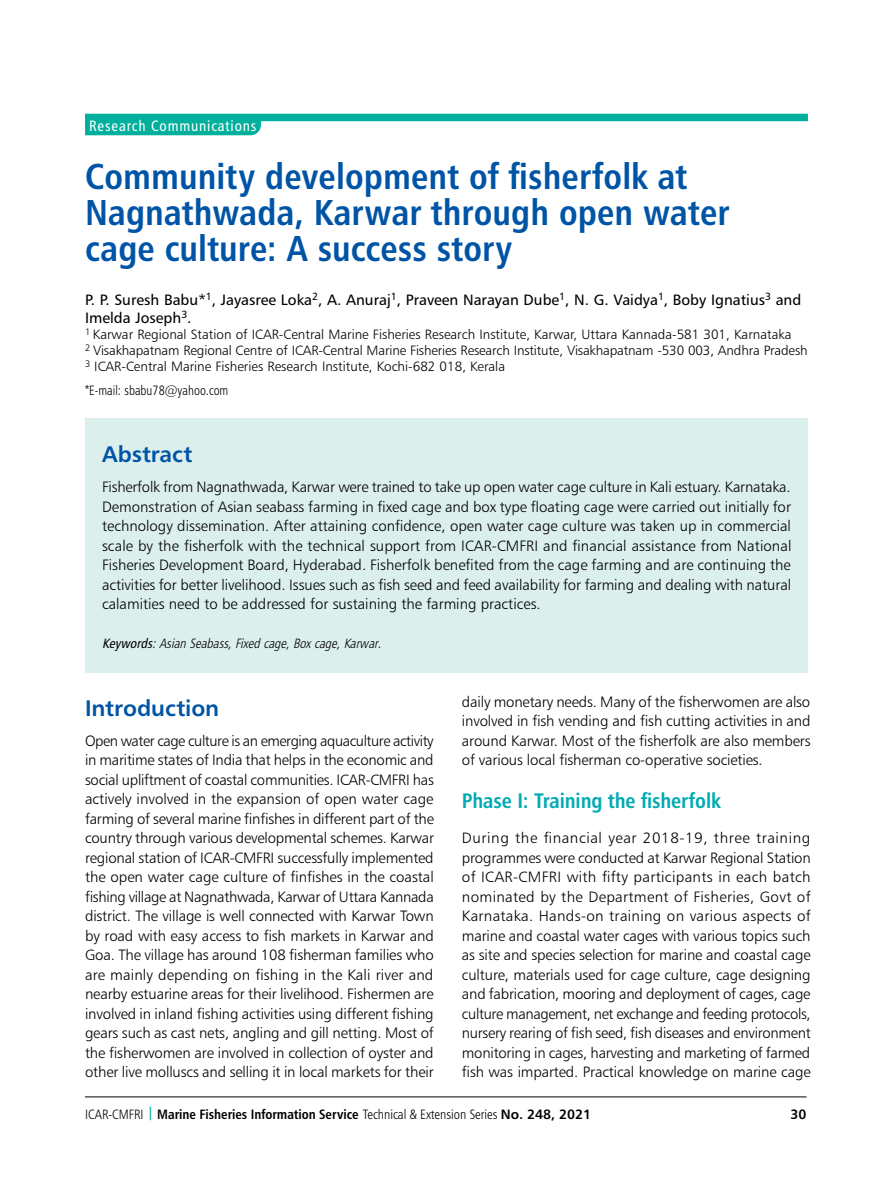
<style>
.page{position:relative;width:893px;height:1191px;background:#fff}
.page>*{position:absolute;margin:0;border:0;box-sizing:border-box;transform-origin:0 0}
.t1{font:36px/36px "Humanist 777 BT Bold Condensed B";letter-spacing:.005em;color:#0054a6}
.t2{font:22.5px "Humanist 777 BT Bold B";letter-spacing:-.005em;color:#0054a6}
.t3{font:21px "Humanist 777 BT Bold Condensed B";letter-spacing:-.005em;color:#00aab3}
.t4{font:15px/19.5px "Humanist 777 BT Light B";letter-spacing:-.01em;color:#000;text-align:justify}
.t5{font:15px/18px "Humanist 777 BT Roman B";color:#000}
.t6{font:15px "Humanist 777 BT Roman Condensed B";letter-spacing:.055em;color:#fff}
.t7{font:13.5px/16.2px "Humanist 777 BT Light B";color:#000}
.t8{font:13.5px "Humanist 777 BT Light Condensed B";color:#000}
.t9{font:italic 13.5px "Humanist 777 BT Light Condensed B";color:#000}
.t10{font:13.5px "Humanist 777 BT Light Condensed B";color:#000;scale:.95 1}
.t11{font:13.5px "Humanist 777 BT Bold B";color:#000}
.s1{font-family:"Humanist 777 BT Roman Condensed B"}
.s2{font-family:"Humanist 777 BT Bold Condensed B";color:#00b09d}
.s3{font-family:"Humanist 777 BT Bold Condensed B"}
.s4{font-family:"Humanist 777 BT Bold B"}
</style>
<div class="page">
<hr style="left:85px;top:1096px;width:721px;height:1px;background:#000">
<div style="left:85px;top:114px;width:723px;height:7px;background:#00b09d"></div>
<div style="left:85px;top:121px;width:176px;height:14px;background:#00b09d"></div>
<div style="left:85px;top:418px;width:723px;height:254px;background:#dbefec"></div>
<p class="t6" style="left:89px;top:116px;width:169px">Research Communications</p>
<h1 class="t1" style="left:85px;top:158px;width:646px">Community development of fisherfolk at<br>Nagnathwada, Karwar through open water cage culture: A success story</h1>
<p class="t5" style="left:85px;top:290px;width:718px">P. P. Suresh Babu*<sup>1</sup>, Jayasree Loka<sup>2</sup>, A. Anuraj<sup>1</sup>, Praveen Narayan Dube<sup>1</sup>, N. G. Vaidya<sup>1</sup>, Boby Ignatius<sup>3</sup> and<br>Imelda Joseph<sup>3</sup>.</p>
<p class="t7" style="left:85px;top:326px;width:724px"><sup>1</sup> Karwar Regional Station of ICAR-Central Marine Fisheries Research Institute, Karwar, Uttara Kannada-581 301, Karnataka<br><sup>2</sup> Visakhapatnam Regional Centre of ICAR-Central Marine Fisheries Research Institute, Visakhapatnam -530 003, Andhra Pradesh<br><sup>3</sup> ICAR-Central Marine Fisheries Research Institute, Kochi-682 018, Kerala</p>
<p class="t10" style="left:85px;top:382px;width:152px">*E-mail: sbabu78@yahoo.com</p>
<h2 class="t2" style="left:102px;top:439px;width:92px">Abstract</h2>
<p class="t4" style="left:102px;top:477px;width:691px">Fisherfolk from Nagnathwada, Karwar were trained to take up open water cage culture in Kali estuary. Karnataka.<br>Demonstration of Asian seabass farming in fixed cage and box type floating cage were carried out initially for technology dissemination. After attaining confidence, open water cage culture was taken up in commercial scale by the fisherfolk with the technical support from ICAR-CMFRI and financial assistance from National Fisheries Development Board, Hyderabad. Fisherfolk benefited from the cage farming and are continuing the activities for better livelihood. Issues such as fish seed and feed availability for farming and dealing with natural calamities need to be addressed for sustaining the farming practices.</p>
<p class="t9" style="left:102px;top:635px;width:284px"><span class="s1">Keywords</span>:AsianSeabass,Fixedcage,Boxcage,Karwar.</p>
<h2 class="t2" style="left:85px;top:693px;width:136px">Introduction</h2>
<p class="t4" style="left:85px;top:730px;width:350px">Open water cage culture is an emerging aquaculture activity in maritime states of India that helps in the economic and social upliftment of coastal communities. ICAR-CMFRI has actively involved in the expansion of open water cage farming of several marine finfishes in different part of the country through various developmental schemes. Karwar regional station of ICAR-CMFRI successfully implemented the open water cage culture of finfishes in the coastal fishing village at Nagnathwada, Karwar of Uttara Kannada district. The village is well connected with Karwar Town by road with easy access to fish markets in Karwar and Goa. The village has around 108 fisherman families who are mainly depending on fishing in the Kali river and nearby estuarine areas for their livelihood. Fishermen are involved in inland fishing activities using different fishing gears such as cast nets, angling and gill netting. Most of the fisherwomen are involved in collection of oyster and other live molluscs and selling it in local markets for their</p>
<p class="t4" style="left:462px;top:691px;width:350px">daily monetary needs. Many of the fisherwomen are also involved in fish vending and fish cutting activities in and around Karwar. Most of the fisherfolk are also members of various local fisherman co-operative societies.</p>
<h3 class="t3" style="left:462px;top:787px;width:260px">Phase I: Training the fisherfolk</h3>
<p class="t4" style="left:462px;top:828px;width:350px">During the financial year 2018-19, three training programmes were conducted at Karwar Regional Station of ICAR-CMFRI with fifty participants in each batch nominated by the Department of Fisheries, Govt of Karnataka. Hands-on training on various aspects of marine and coastal water cages with various topics such as site and species selection for marine and coastal cage culture, materials used for cage culture, cage designing and fabrication, mooring and deployment of cages, cage culture management, net exchange and feeding protocols, nursery rearing of fish seed, fish diseases and environment monitoring in cages, harvesting and marketing of farmed fish was imparted. Practical knowledge on marine cage</p>
<p class="t8" style="left:85px;top:1105px;width:508px">ICAR-CMFRI <span class="s2">|</span> <span class="s3">Marine Fisheries Information Service</span> Technical &amp; Extension Series <span class="s4">No. 248, 2021</span></p>
<p class="t11" style="left:790px;top:1105px;width:18px">30</p>
</div>
